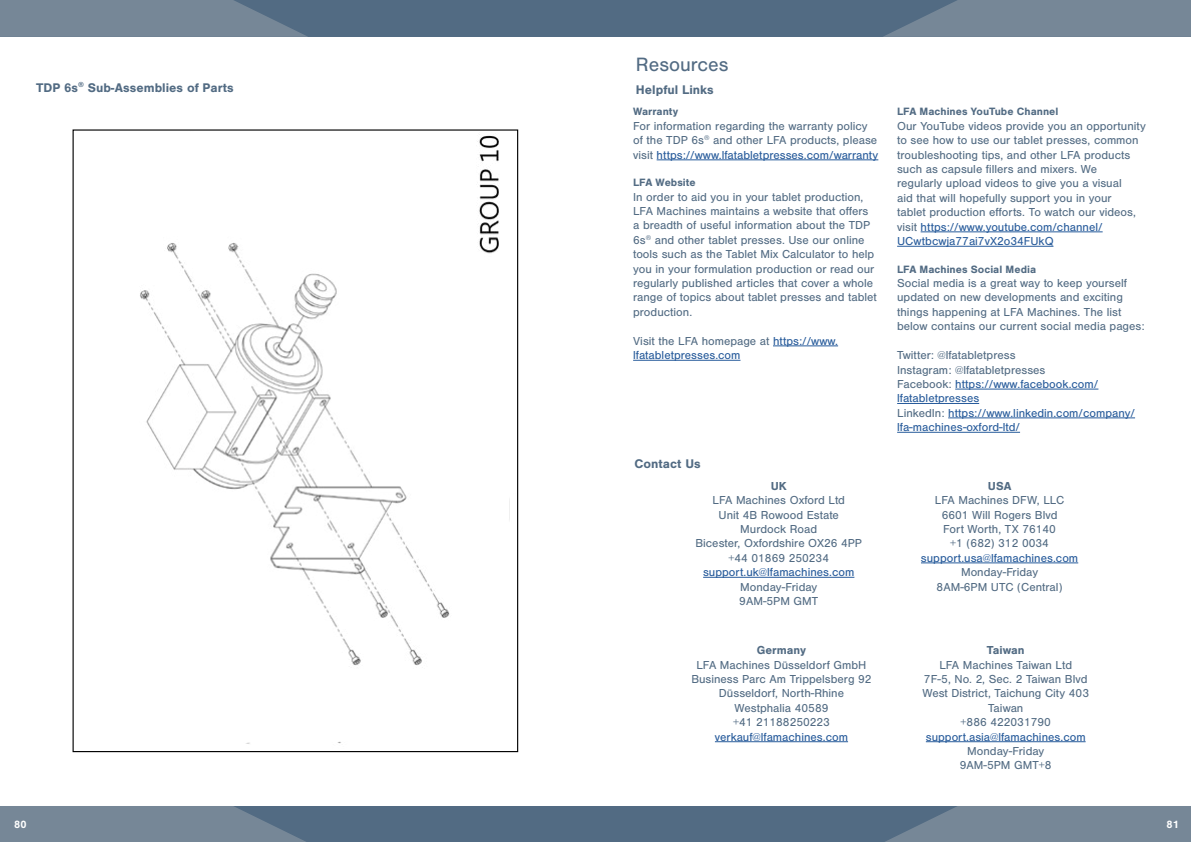
<style>
.page{position:relative;width:1191px;height:842px;background:#fff}
.page>*{position:absolute;margin:0;border:0;box-sizing:border-box;transform-origin:0 0}
.t1{font:20px "Nimbus San";color:#526b83}
.t2{font:700 13px "Nimbus San";color:#526b83}
.t3{font:12px/14.4px "Nimbus San";color:#526b83;text-align:center}
.t4{font:12px/14.4px "Nimbus San";color:#275b9b}
.t5{font:700 12px "Nimbus San";color:#526b83}
.t6{font:700 11px "Nimbus San";color:#526b83}
.t7{font:700 11px "Nimbus San";color:#fff}
.s1{color:#275b9b}
.s2{color:#526b83}
</style>
<div class="page">
<div style="left:0;top:0;width:595px;height:37px;background:#526b83"></div>
<svg style="left:0;top:0;width:308px;height:37px;background:#718394"></svg>
<div style="left:0;top:806px;width:595px;height:36px;background:#526b83"></div>
<svg style="left:0;top:806px;width:306px;height:36px;background:#718394"></svg>
<div style="left:595px;top:0;width:596px;height:37px;background:#526b83"></div>
<svg style="left:883px;top:0;width:308px;height:37px;background:#718394"></svg>
<div style="left:595px;top:806px;width:596px;height:36px;background:#526b83"></div>
<svg style="left:885px;top:806px;width:306px;height:36px;background:#718394"></svg>
<img style="left:140px;top:135px;width:370px;height:609px">
<hr style="left:703px;top:577px;width:151px;height:1px;background:#275b9b">
<hr style="left:921px;top:562px;width:157px;height:1px;background:#275b9b">
<hr style="left:715px;top:741px;width:133px;height:1px;background:#275b9b">
<hr style="left:926px;top:741px;width:159px;height:1px;background:#275b9b">
<hr style="left:656px;top:159px;width:222px;height:1px;background:#275b9b">
<hr style="left:773px;top:345px;width:65px;height:1px;background:#275b9b">
<hr style="left:633px;top:360px;width:107px;height:1px;background:#275b9b">
<hr style="left:920px;top:231px;width:182px;height:1px;background:#275b9b">
<hr style="left:897px;top:246px;width:156px;height:1px;background:#275b9b">
<hr style="left:955px;top:389px;width:143px;height:1px;background:#275b9b">
<hr style="left:897px;top:403px;width:82px;height:1px;background:#275b9b">
<hr style="left:948px;top:417px;width:187px;height:1px;background:#275b9b">
<hr style="left:897px;top:432px;width:123px;height:1px;background:#275b9b">
<p class="t2" style="left:36px;top:80px;width:199px">TDP 6s<sup>®</sup> Sub-Assemblies of Parts</p>
<h1 class="t1" style="left:636px;top:53px;width:94px">Resources</h1>
<p class="t2" style="left:636px;top:83px;width:79px">Helpful Links</p>
<p class="t6" style="left:633px;top:106px;width:47px">Warranty</p>
<p class="t3" style="left:633px;top:119px;width:247px;text-align:left">For information regarding the warranty policy of the TDP 6s<sup>®</sup> and other LFA products, please visit <span class="s1">https://www.lfatabletpresses.com/warranty</span></p>
<p class="t6" style="left:633px;top:176px;width:64px">LFA Website</p>
<p class="t3" style="left:633px;top:190px;width:245px;text-align:left">In order to aid you in your tablet production, LFA Machines maintains a website that offers a breadth of useful information about the TDP 6s<sup>®</sup> and other tablet presses. Use our online tools such as the Tablet Mix Calculator to help you in your formulation production or read our regularly published articles that cover a whole range of topics about tablet presses and tablet production.</p>
<p class="t4" style="left:633px;top:334px;width:206px"><span class="s2">Visit the LFA homepage at</span> https://www. lfatabletpresses.com</p>
<p class="t2" style="left:634px;top:457px;width:68px">Contact Us</p>
<p class="t5" style="left:771px;top:479px;width:17px">UK</p>
<p class="t3" style="left:695px;top:493px;width:168px">LFA Machines Oxford Ltd<br>Unit 4B Rowood Estate<br>Murdock Road<br>Bicester, Oxfordshire OX26 4PP +44 01869 250234</p>
<p class="t4" style="left:703px;top:565px;width:153px">support.uk@lfamachines.com</p>
<p class="t3" style="left:739px;top:579px;width:80px;text-align:left">Monday-Friday<br>9AM-5PM GMT</p>
<p class="t5" style="left:757px;top:643px;width:51px">Germany</p>
<p class="t3" style="left:691px;top:657px;width:182px">LFA Machines Düsseldorf GmbH<br>Business Parc Am Trippelsberg 92<br>Düsseldorf, North-Rhine<br>Westphalia 40589<br>+41 21188250223</p>
<p class="t4" style="left:715px;top:729px;width:135px">verkauf@lfamachines.com</p>
<p class="t6" style="left:897px;top:106px;width:163px">LFA Machines YouTube Channel</p>
<p class="t3" style="left:897px;top:119px;width:250px;text-align:left">Our YouTube videos provide you an opportunity to see how to use our tablet presses, common troubleshooting tips, and other LFA products such as capsule fillers and mixers. We<br>regularly upload videos to give you a visual<br>aid that will hopefully support you in your<br>tablet production efforts. To watch our videos, visit <span class="s1">https://www.youtube.com/channel/ UCwtbcwja77ai7vX2o34FUkQ</span></p>
<p class="t6" style="left:897px;top:263px;width:140px">LFA Machines Social Media</p>
<p class="t3" style="left:897px;top:276px;width:249px;text-align:left">Social media is a great way to keep yourself updated on new developments and exciting things happening at LFA Machines. The list below contains our current social media pages:</p>
<p class="t4" style="left:897px;top:348px;width:239px"><span class="s2">Twitter: @lfatabletpress<br>Instagram: @lfatabletpresses<br>Facebook:</span> https://www.facebook.com/ lfatabletpresses<br><span class="s2">LinkedIn:</span> https://www.linkedin.com/company/ lfa-machines-oxford-ltd/</p>
<p class="t5" style="left:988px;top:479px;width:25px">USA</p>
<p class="t3" style="left:935px;top:493px;width:131px">LFA Machines DFW, LLC<br>6601 Will Rogers Blvd<br>Fort Worth, TX 76140<br>+1 (682) 312 0034</p>
<p class="t4" style="left:921px;top:551px;width:159px">support.usa@lfamachines.com</p>
<p class="t3" style="left:936px;top:565px;width:127px">Monday-Friday<br>8AM-6PM UTC (Central)</p>
<p class="t5" style="left:986px;top:643px;width:39px">Taiwan</p>
<p class="t3" style="left:922px;top:657px;width:168px">LFA Machines Taiwan Ltd<br>7F-5, No. 2, Sec. 2 Taiwan Blvd<br>West District, Taichung City 403<br>Taiwan<br>+886 422031790</p>
<p class="t4" style="left:926px;top:729px;width:161px">support.asia@lfamachines.com</p>
<p class="t3" style="left:960px;top:744px;width:93px">Monday-Friday<br>9AM-5PM GMT+8</p>
<p class="t7" style="left:14px;top:818px;width:14px">80</p>
<p class="t7" style="left:1166px;top:818px;width:14px">81</p>
</div>
